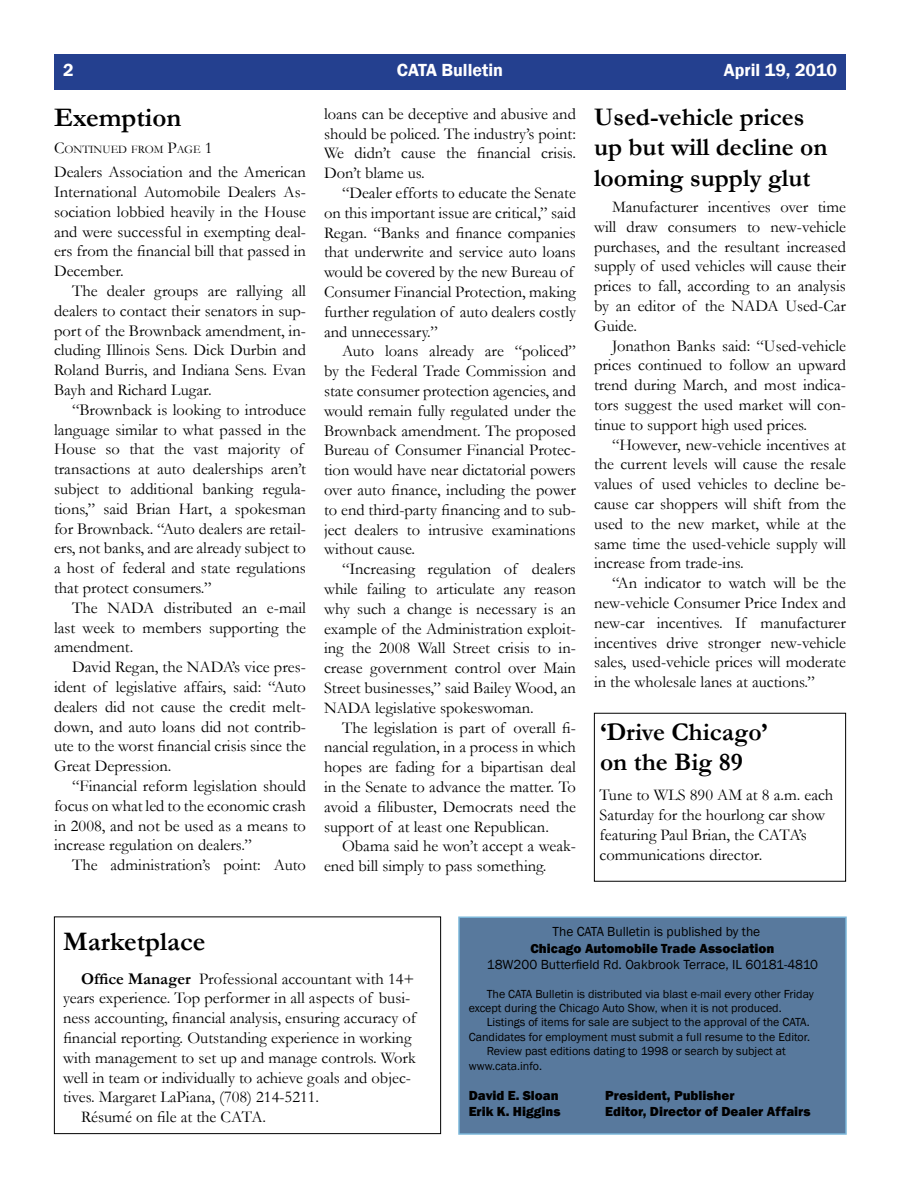
<style>
.page{position:relative;width:918px;height:1188px;background:#fff}
.page>*{position:absolute;margin:0;border:0;box-sizing:border-box;transform-origin:0 0}
.t1{font:700 27px "Garamond";color:#000}
.t2{font:700 25.5px/30.6px "Garamond";color:#000}
.t3{font:600 18px "Franklin Gothic";color:#fff}
.t4{font:16.5px/19.8px "Garamond";color:#000;text-align:justify}
.t5{font:800 13.5px "Franklin Gothic";color:#000}
.t6{font:13.5px "Franklin Gothic";color:#000}
.t7{font:12px/14.4px "Franklin Gothic";color:#000}
.t8{font:11.55px "Garamond";color:#000}
.s1{font-size:16.5px}
.s2{font-weight:700}
</style>
<div class="page">
<div style="left:459px;top:917px;width:387px;height:217px;background:#58799d"></div>
<div style="left:458px;top:916px;width:389px;height:219px;border:2px solid #7ab6d9"></div>
<div style="left:54px;top:54px;width:792px;height:36px;background:#24408f"></div>
<div style="left:594px;top:713px;width:252px;height:169px;border:1px solid #000"></div>
<div style="left:54px;top:916px;width:387px;height:218px;border:1px solid #000"></div>
<p class="t3" style="left:63px;top:59px;width:12px">2</p>
<p class="t3" style="left:397px;top:59px;width:108px">CATA Bulletin</p>
<p class="t3" style="left:724px;top:59px;width:115px">April 19, 2010</p>
<h1 class="t1" style="left:54px;top:99px;width:129px">Exemption</h1>
<p class="t8" style="left:54px;top:141px;width:160px"><span class="s1">C</span>ontinued from <span class="s1">P</span>age <span class="s1">1</span></p>
<p class="t4" style="left:54px;top:162px;width:254px">Dealers Association and the American International Automobile Dealers As&shy;sociation lobbied heavily in the House and were successful in exempting deal&shy;ers from the financial bill that passed in December.</p>
<p class="t4" style="left:54px;top:281px;width:254px;text-indent:18px">The dealer groups are rallying all dealers to contact their senators in sup&shy;port of the Brownback amendment, in&shy;cluding Illinois Sens. Dick Durbin and Roland Burris, and Indiana Sens. Evan Bayh and Richard Lugar.</p>
<p class="t4" style="left:54px;top:399px;width:254px;text-align:left;text-indent:18px">“Brownback is looking to introduce language similar to what passed in the House so that the vast majority of transactions at auto dealerships aren’t subject to additional banking regula&shy;tions,” said Brian Hart, a spokesman for Brownback. “Auto dealers are retail&shy;ers, not banks, and are already subject to a host of federal and state regulations that protect consumers.”</p>
<p class="t4" style="left:54px;top:597px;width:254px;text-indent:18px">The NADA distributed an e-mail last week to members supporting the amendment.</p>
<p class="t4" style="left:54px;top:657px;width:254px;text-indent:18px">David Regan, the NADA’s vice pres&shy;ident of legislative affairs, said: “Auto dealers did not cause the credit melt&shy;down, and auto loans did not contrib&shy;ute to the worst financial crisis since the Great Depression.</p>
<p class="t4" style="left:54px;top:776px;width:254px;text-indent:18px">“Financial reform legislation should focus on what led to the economic crash in 2008, and not be used as a means to increase regulation on dealers.”</p>
<p class="t4" style="left:72px;top:855px;width:236px">The administration’s point: Auto</p>
<p class="t4" style="left:324px;top:103px;width:253px">loans can be deceptive and abusive and should be policed. The industry’s point:<br>We didn’t cause the financial crisis.<br>Don’t blame us.</p>
<p class="t4" style="left:324px;top:182px;width:254px;text-align:left;text-indent:18px">“Dealer efforts to educate the Senate on this important issue are critical,” said Regan. “Banks and finance companies that underwrite and service auto loans would be covered by the new Bureau of Consumer Financial Protection, making further regulation of auto dealers costly and unnecessary.”</p>
<p class="t4" style="left:324px;top:341px;width:254px;text-indent:18px">Auto loans already are “policed” by the Federal Trade Commission and state consumer protection agencies, and would remain fully regulated under the Brownback amendment. The proposed Bureau of Consumer Financial Protec&shy;tion would have near dictatorial powers over auto finance, including the power to end third-party financing and to sub&shy;ject dealers to intrusive examinations without cause.</p>
<p class="t4" style="left:324px;top:559px;width:254px;text-indent:18px">“Increasing regulation of dealers while failing to articulate any reason why such a change is necessary is an example of the Administration exploit&shy;ing the 2008 Wall Street crisis to in&shy;crease government control over Main Street businesses,” said Bailey Wood, an NADA legislative spokeswoman.</p>
<p class="t4" style="left:324px;top:717px;width:254px;text-indent:18px">The legislation is part of overall fi&shy;nancial regulation, in a process in which hopes are fading for a bipartisan deal in the Senate to advance the matter. To avoid a filibuster, Democrats need the support of at least one Republican.</p>
<p class="t4" style="left:324px;top:836px;width:254px;text-indent:18px">Obama said he won’t accept a weak&shy;ened bill simply to pass something.</p>
<h2 class="t2" style="left:594px;top:101px;width:235px">Used-vehicle prices up but will decline on looming supply glut</h2>
<p class="t4" style="left:594px;top:197px;width:254px;text-indent:18px">Manufacturer incentives over time will draw consumers to new-vehicle purchases, and the resultant increased supply of used vehicles will cause their prices to fall, according to an analysis by an editor of the NADA Used-Car Guide.</p>
<p class="t4" style="left:594px;top:335px;width:254px;text-indent:18px">Jonathon Banks said: “Used-vehicle prices continued to follow an upward trend during March, and most indica&shy;tors suggest the used market will con&shy;tinue to support high used prices.</p>
<p class="t4" style="left:594px;top:434px;width:254px;text-indent:18px">“However, new-vehicle incentives at the current levels will cause the resale values of used vehicles to decline be&shy;cause car shoppers will shift from the used to the new market, while at the same time the used-vehicle supply will increase from trade-ins.</p>
<p class="t4" style="left:594px;top:573px;width:254px;text-indent:18px">“An indicator to watch will be the new-vehicle Consumer Price Index and new-car incentives. If manufacturer incentives drive stronger new-vehicle sales, used-vehicle prices will moderate in the wholesale lanes at auctions.”</p>
<h2 class="t2" style="left:600px;top:716px;width:169px">‘Drive Chicago’ on the Big 89</h2>
<p class="t4" style="left:600px;top:785px;width:235px;text-align:left">Tune to WLS 890 AM at 8 a.m. each<br>Saturday for the hourlong car show featuring Paul Brian, the CATA’s communications director.</p>
<h1 class="t1" style="left:63px;top:923px;width:144px">Marketplace</h1>
<p class="t4" style="left:81px;top:968px;width:335px"><span class="s2">Office Manager</span> Professional accountant with 14+</p>
<p class="t4" style="left:63px;top:988px;width:349px">years experience. Top performer in all aspects of busi-</p>
<p class="t4" style="left:63px;top:1008px;width:355px">ness accounting, financial analysis, ensuring accuracy of</p>
<p class="t4" style="left:63px;top:1027px;width:350px">financial reporting. Outstanding experience in working</p>
<p class="t4" style="left:63px;top:1047px;width:354px">with management to set up and manage controls. Work</p>
<p class="t4" style="left:63px;top:1067px;width:350px">well in team or individually to achieve goals and objec-</p>
<p class="t4" style="left:63px;top:1087px;width:258px">tives. Margaret LaPiana, (708) 214-5211.</p>
<p class="t4" style="left:81px;top:1107px;width:187px">Résumé on file at the CATA.</p>
<p class="t6" style="left:553px;top:924px;width:209px">The CATA Bulletin is published by the</p>
<p class="t5" style="left:531px;top:939px;width:245px">Chicago Automobile Trade Association</p>
<p class="t6" style="left:487px;top:956px;width:333px">18W200 Butterfield Rd. Oakbrook Terrace, IL 60181-4810</p>
<p class="t7" style="left:469px;top:987px;width:347px;text-indent:18px">The CATA Bulletin is distributed via blast e-mail every other Friday except during the Chicago Auto Show, when it is not produced.</p>
<p class="t7" style="left:487px;top:1016px;width:325px">Listings of items for sale are subject to the approval of the CATA.</p>
<p class="t7" style="left:469px;top:1030px;width:343px">Candidates for employment must submit a full resume to the Editor.</p>
<p class="t7" style="left:487px;top:1044px;width:301px">Review past editions dating to 1998 or search by subject at</p>
<p class="t7" style="left:469px;top:1059px;width:75px">www.cata.info.</p>
<p class="t5" style="left:469px;top:1087px;width:92px">David E. Sloan</p>
<p class="t5" style="left:605px;top:1087px;width:131px">President, Publisher</p>
<p class="t5" style="left:469px;top:1103px;width:93px">Erik K. Higgins</p>
<p class="t5" style="left:605px;top:1103px;width:207px">Editor, Director of Dealer Affairs</p>
</div>
